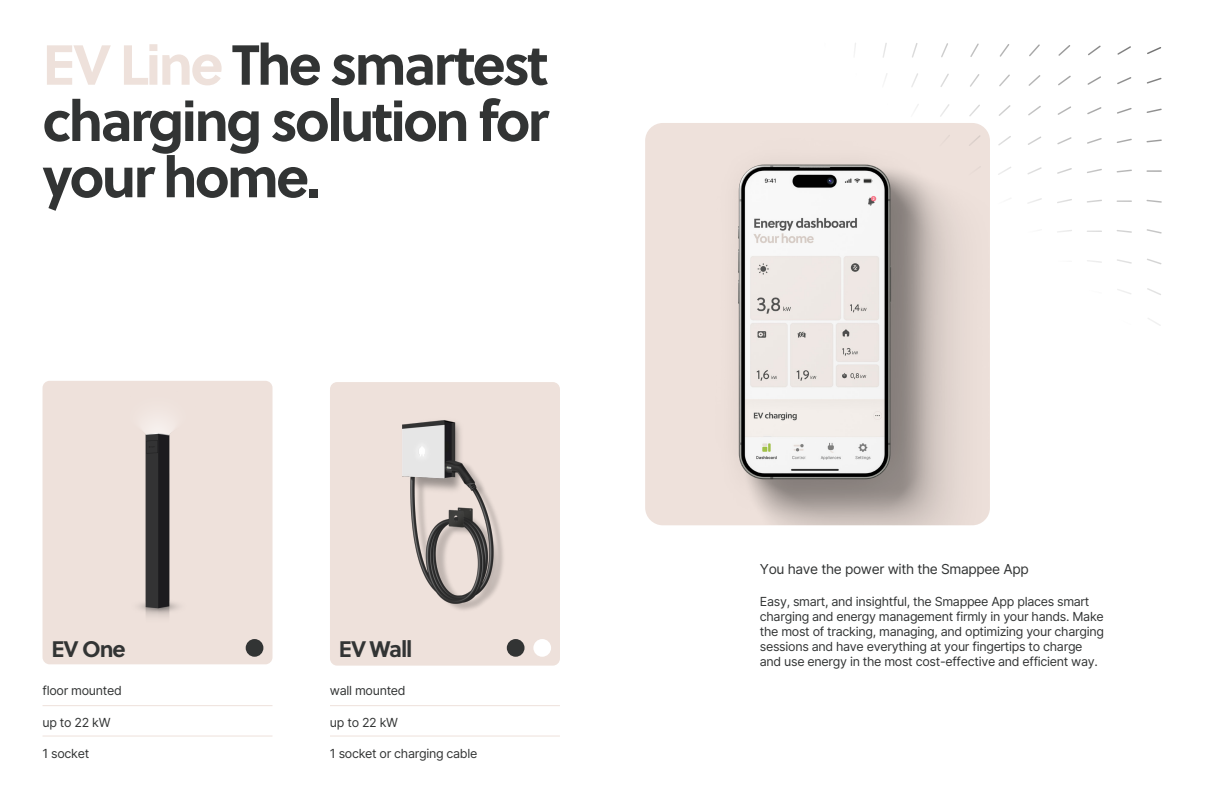
<style>
.page{position:relative;width:1205px;height:801px;background:#fff}
.page>*{position:absolute;margin:0;border:0;box-sizing:border-box;transform-origin:0 0}
.t1{font:700 56.25px/56.2px "Soleil";letter-spacing:-.05em;color:#323434;text-align:justify}
.t2{font:700 22.5px "Soleil";letter-spacing:-.05em;color:#323434}
.t3{font:13.75px "Inter";letter-spacing:-.025em;color:#323434}
.t4{font:12.5px/15px "Inter";letter-spacing:-.025em;color:#323434}
.s1{color:#eee1db}
</style>
<div class="page">
<div style="left:43px;top:381px;width:229px;height:283px;background:#eee1db;border-radius:7px"></div>
<img style="left:138px;top:418px;width:122px;height:223px">
<hr style="left:43px;top:705px;width:229px;height:1px;background:#eee1db">
<hr style="left:330px;top:705px;width:230px;height:1px;background:#eee1db">
<hr style="left:43px;top:736px;width:229px;height:1px;background:#eee1db">
<hr style="left:330px;top:736px;width:230px;height:1px;background:#eee1db">
<div style="left:246px;top:639px;width:17px;height:18px;background:#323434;border-radius:50%"></div>
<div style="left:330px;top:382px;width:230px;height:283px;background:#eee1db;border-radius:7px"></div>
<img style="left:402px;top:420px;width:101px;height:190px">
<div style="left:533px;top:639px;width:18px;height:18px;background:#fff;border-radius:50%"></div>
<div style="left:507px;top:639px;width:17px;height:18px;background:#323434;border-radius:50%"></div>
<img style="left:645px;top:123px;width:345px;height:402px">
<svg style="left:854px;top:43px;width:2px;height:12px"></svg>
<svg style="left:883px;top:43px;width:4px;height:15px"></svg>
<svg style="left:912px;top:43px;width:5px;height:15px"></svg>
<svg style="left:941px;top:43px;width:7px;height:14px"></svg>
<svg style="left:970px;top:43px;width:9px;height:14px"></svg>
<svg style="left:999px;top:44px;width:10px;height:13px"></svg>
<svg style="left:1029px;top:44px;width:11px;height:12px"></svg>
<svg style="left:1058px;top:45px;width:12px;height:11px"></svg>
<svg style="left:1088px;top:46px;width:12px;height:9px"></svg>
<svg style="left:1117px;top:46px;width:14px;height:9px"></svg>
<svg style="left:1147px;top:47px;width:14px;height:7px"></svg>
<svg style="left:911px;top:73px;width:7px;height:14px"></svg>
<svg style="left:940px;top:74px;width:9px;height:13px"></svg>
<svg style="left:970px;top:74px;width:9px;height:13px"></svg>
<svg style="left:999px;top:74px;width:11px;height:12px"></svg>
<svg style="left:1028px;top:75px;width:12px;height:11px"></svg>
<svg style="left:1058px;top:76px;width:13px;height:9px"></svg>
<svg style="left:1087px;top:76px;width:14px;height:9px"></svg>
<svg style="left:1117px;top:77px;width:14px;height:7px"></svg>
<svg style="left:1147px;top:78px;width:14px;height:6px"></svg>
<svg style="left:940px;top:104px;width:9px;height:13px"></svg>
<svg style="left:969px;top:105px;width:11px;height:11px"></svg>
<svg style="left:999px;top:105px;width:11px;height:11px"></svg>
<svg style="left:1028px;top:106px;width:13px;height:10px"></svg>
<svg style="left:1057px;top:106px;width:14px;height:9px"></svg>
<svg style="left:1087px;top:107px;width:14px;height:7px"></svg>
<svg style="left:1117px;top:108px;width:14px;height:6px"></svg>
<svg style="left:1146px;top:109px;width:15px;height:4px"></svg>
<svg style="left:822px;top:133px;width:6px;height:15px"></svg>
<svg style="left:851px;top:133px;width:7px;height:15px"></svg>
<svg style="left:880px;top:134px;width:9px;height:13px"></svg>
<svg style="left:910px;top:134px;width:9px;height:13px"></svg>
<svg style="left:939px;top:135px;width:11px;height:12px"></svg>
<svg style="left:968px;top:135px;width:12px;height:11px"></svg>
<svg style="left:998px;top:136px;width:13px;height:9px"></svg>
<svg style="left:1028px;top:136px;width:13px;height:9px"></svg>
<svg style="left:1057px;top:137px;width:14px;height:7px"></svg>
<svg style="left:1087px;top:138px;width:14px;height:6px"></svg>
<svg style="left:1116px;top:139px;width:16px;height:4px"></svg>
<svg style="left:1146px;top:139px;width:16px;height:3px"></svg>
<svg style="left:821px;top:163px;width:7px;height:15px"></svg>
<svg style="left:850px;top:164px;width:9px;height:13px"></svg>
<svg style="left:880px;top:164px;width:10px;height:13px"></svg>
<svg style="left:909px;top:165px;width:11px;height:12px"></svg>
<svg style="left:939px;top:165px;width:11px;height:11px"></svg>
<svg style="left:968px;top:166px;width:13px;height:10px"></svg>
<svg style="left:998px;top:167px;width:13px;height:8px"></svg>
<svg style="left:1027px;top:167px;width:14px;height:8px"></svg>
<svg style="left:1057px;top:168px;width:15px;height:6px"></svg>
<svg style="left:1087px;top:169px;width:15px;height:4px"></svg>
<svg style="left:1116px;top:170px;width:16px;height:2px"></svg>
<svg style="left:1146px;top:170px;width:16px;height:2px"></svg>
<svg style="left:821px;top:194px;width:8px;height:14px"></svg>
<svg style="left:850px;top:194px;width:10px;height:13px"></svg>
<svg style="left:879px;top:195px;width:11px;height:12px"></svg>
<svg style="left:909px;top:195px;width:12px;height:11px"></svg>
<svg style="left:938px;top:196px;width:13px;height:10px"></svg>
<svg style="left:968px;top:197px;width:13px;height:8px"></svg>
<svg style="left:1028px;top:198px;width:14px;height:6px"></svg>
<svg style="left:1057px;top:199px;width:15px;height:4px"></svg>
<svg style="left:1087px;top:200px;width:15px;height:3px"></svg>
<svg style="left:1116px;top:200px;width:16px;height:2px"></svg>
<svg style="left:1146px;top:200px;width:16px;height:3px"></svg>
<svg style="left:820px;top:224px;width:10px;height:13px"></svg>
<svg style="left:849px;top:225px;width:11px;height:12px"></svg>
<svg style="left:879px;top:225px;width:12px;height:11px"></svg>
<svg style="left:908px;top:226px;width:13px;height:10px"></svg>
<svg style="left:938px;top:227px;width:13px;height:8px"></svg>
<svg style="left:967px;top:227px;width:15px;height:8px"></svg>
<svg style="left:1057px;top:230px;width:15px;height:2px"></svg>
<svg style="left:1087px;top:230px;width:15px;height:2px"></svg>
<svg style="left:1116px;top:230px;width:16px;height:3px"></svg>
<svg style="left:1147px;top:229px;width:14px;height:5px"></svg>
<svg style="left:820px;top:255px;width:10px;height:12px"></svg>
<svg style="left:849px;top:255px;width:12px;height:11px"></svg>
<svg style="left:878px;top:256px;width:13px;height:10px"></svg>
<svg style="left:908px;top:257px;width:14px;height:8px"></svg>
<svg style="left:937px;top:257px;width:15px;height:8px"></svg>
<svg style="left:967px;top:258px;width:15px;height:6px"></svg>
<svg style="left:1087px;top:260px;width:15px;height:3px"></svg>
<svg style="left:1117px;top:259px;width:15px;height:5px"></svg>
<svg style="left:1147px;top:258px;width:14px;height:6px"></svg>
<svg style="left:819px;top:286px;width:12px;height:10px"></svg>
<svg style="left:848px;top:286px;width:13px;height:10px"></svg>
<svg style="left:878px;top:287px;width:14px;height:8px"></svg>
<svg style="left:908px;top:287px;width:14px;height:8px"></svg>
<svg style="left:937px;top:288px;width:15px;height:6px"></svg>
<svg style="left:967px;top:289px;width:15px;height:5px"></svg>
<svg style="left:1117px;top:289px;width:14px;height:5px"></svg>
<svg style="left:1147px;top:288px;width:14px;height:7px"></svg>
<svg style="left:819px;top:316px;width:12px;height:10px"></svg>
<svg style="left:848px;top:317px;width:14px;height:8px"></svg>
<svg style="left:878px;top:318px;width:14px;height:7px"></svg>
<svg style="left:907px;top:318px;width:15px;height:6px"></svg>
<svg style="left:937px;top:319px;width:15px;height:5px"></svg>
<svg style="left:967px;top:320px;width:15px;height:3px"></svg>
<svg style="left:1148px;top:318px;width:13px;height:8px"></svg>
<svg style="left:818px;top:347px;width:14px;height:9px"></svg>
<svg style="left:848px;top:348px;width:14px;height:7px"></svg>
<svg style="left:877px;top:348px;width:15px;height:6px"></svg>
<svg style="left:907px;top:349px;width:15px;height:5px"></svg>
<svg style="left:937px;top:350px;width:15px;height:3px"></svg>
<svg style="left:967px;top:351px;width:15px;height:1px"></svg>
<svg style="left:818px;top:378px;width:14px;height:7px"></svg>
<svg style="left:848px;top:378px;width:14px;height:6px"></svg>
<svg style="left:877px;top:379px;width:15px;height:5px"></svg>
<svg style="left:907px;top:380px;width:15px;height:3px"></svg>
<svg style="left:937px;top:381px;width:15px;height:1px"></svg>
<svg style="left:967px;top:380px;width:15px;height:3px"></svg>
<p class="t1" style="left:43px;top:37px;width:507px"><span class="s1">EV Line</span> The smartest charging solution for your home.</p>
<p class="t2" style="left:51px;top:634px;width:76px">EV One</p>
<p class="t2" style="left:339px;top:634px;width:75px">EV Wall</p>
<p class="t4" style="left:43px;top:683px;width:81px">floor mounted</p>
<p class="t4" style="left:43px;top:714px;width:70px">up to 22 kW</p>
<p class="t4" style="left:43px;top:746px;width:48px">1 socket</p>
<p class="t4" style="left:330px;top:683px;width:77px">wall mounted</p>
<p class="t4" style="left:330px;top:714px;width:70px">up to 22 kW</p>
<p class="t4" style="left:330px;top:746px;width:149px">1 socket or charging cable</p>
<p class="t3" style="left:760px;top:559px;width:270px">You have the power with the Smappee App</p>
<p class="t4" style="left:760px;top:593px;width:346px">Easy, smart, and insightful, the Smappee App places smart charging and energy management firmly in your hands. Make the most of tracking, managing, and optimizing your charging sessions and have everything at your fingertips to charge and use energy in the most cost-effective and efficient way.</p>
</div>
